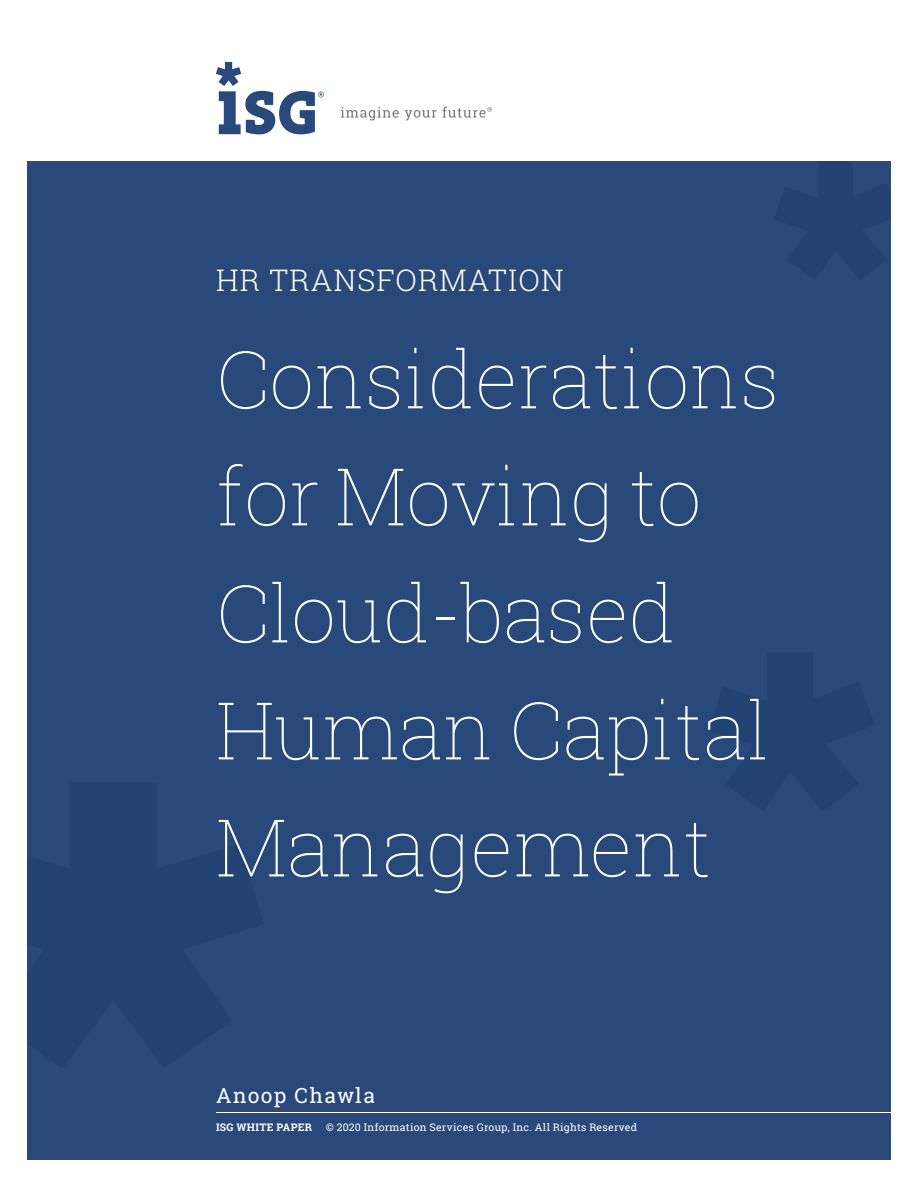
<style>
.page{position:relative;width:918px;height:1188px;background:#fff}
.page>*{position:absolute;margin:0;border:0;box-sizing:border-box;transform-origin:0 0}
.t1{font:100 79.5px/117px "Roboto Slab";color:#fff}
.t2{font:300 30px "Roboto Slab";letter-spacing:.04em;color:#fff}
.t3{font:21px "Roboto Slab";letter-spacing:.06em;color:#fff}
.t4{font:10.5px "Roboto Slab";letter-spacing:.025em;color:#fff}
.t5{font:700 10.5px "Roboto Slab";letter-spacing:.035em;color:#fff}
</style>
<div class="page">
<div style="left:27px;top:161px;width:864px;height:999px;background:#29497b"></div>
<hr style="left:216px;top:1112px;width:691px;height:1px;background:#fff">
<svg style="left:216px;top:62px;width:108px;height:72px"></svg>
<svg style="left:341px;top:107px;width:58px;height:14px"></svg>
<svg style="left:405px;top:110px;width:32px;height:11px"></svg>
<svg style="left:443px;top:107px;width:49px;height:11px"></svg>
<p class="t2" style="left:216px;top:260px;width:349px">HR TRANSFORMATION</p>
<p class="t1" style="left:216px;top:319px;width:565px">Considerations for Moving to<br>Cloud-based<br>Human Capital<br>Management</p>
<p class="t3" style="left:216px;top:1080px;width:160px">Anoop Chawla</p>
<p class="t5" style="left:216px;top:1120px;width:98px">ISG WHITE PAPER</p>
<p class="t4" style="left:326px;top:1120px;width:313px">© 2020 Information Services Group, Inc. All Rights Reserved</p>
</div>
